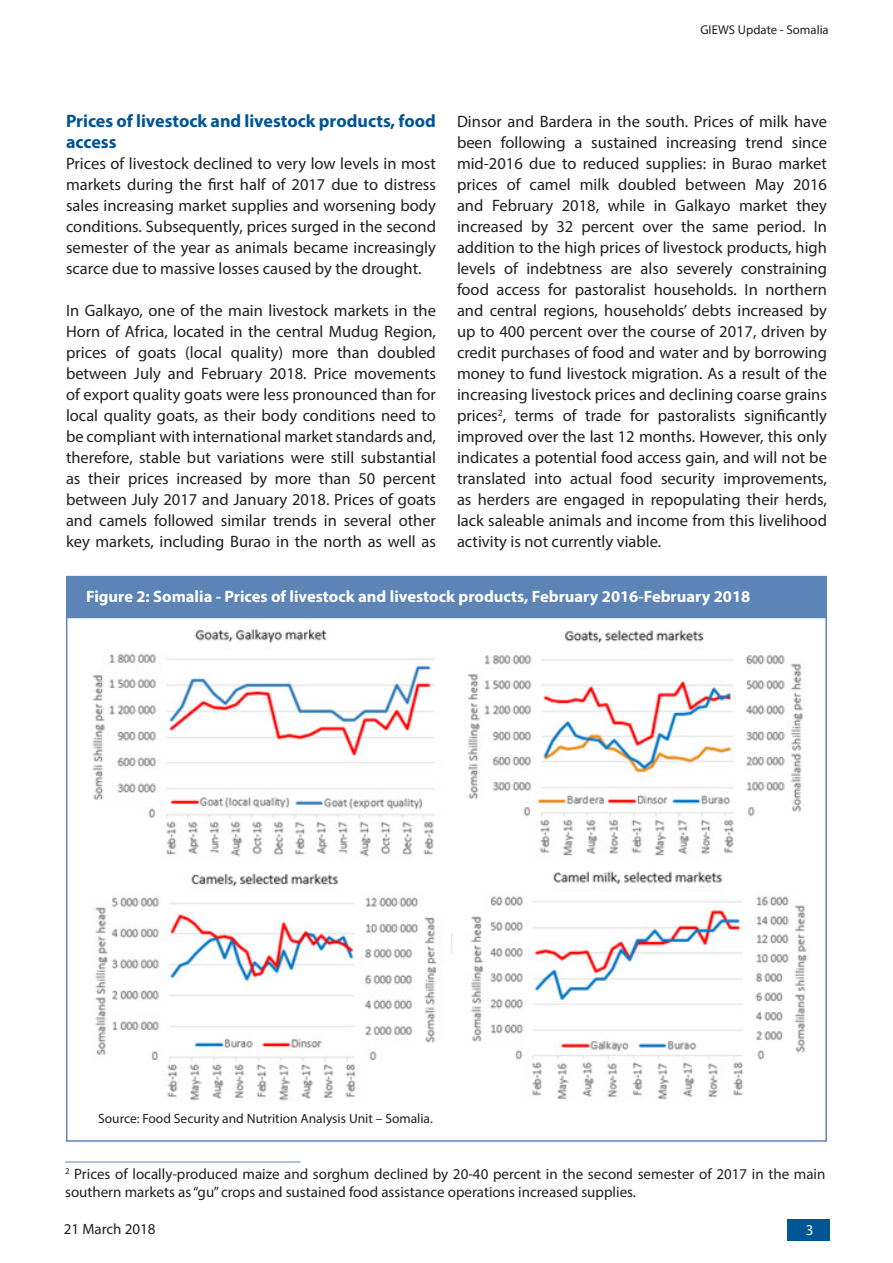
<style>
.page{position:relative;width:893px;height:1263px;background:#fff}
.page>*{position:absolute;margin:0;border:0;box-sizing:border-box;transform-origin:0 0}
.subHeading{font:700 18px/21px "Myriad Pro";color:#005595}
.NewPara1{font:16.5px/21px "Myriad Pro";color:#231f20;text-align:justify}
.subHeading-2{font:700 16.5px "Myriad Pro";color:#fff}
.Footnote{font:15px/18px "Myriad Pro";color:#231f20}
.t1{font:15px "Myriad Pro";color:#fff}
.subHeading-3{font:13.5px "Myriad Pro";color:#231f20}
.t2{font:12.75px "Myriad Pro";color:#231f20}
</style>
<div class="page">
<div style="left:788px;top:1219px;width:42px;height:21px;background:#005595"></div>
<div style="left:66px;top:577px;width:761px;height:41px;background:#5c84b7"></div>
<hr style="left:65px;top:1161px;width:235px;height:1px;background:#5c84b7">
<img style="left:92px;top:628px;width:716px;height:473px">
<p class="t2" style="left:700px;top:22px;width:130px">GIEWS Update - Somalia</p>
<p class="subHeading" style="left:66px;top:110px;width:371px">Prices of livestock and livestock products, food access</p>
<p class="NewPara1" style="left:66px;top:153px;width:372px">Prices of livestock declined to very low levels in most markets during the first half of 2017 due to distress sales increasing market supplies and worsening body conditions. Subsequently, prices surged in the second semester of the year as animals became increasingly scarce due to massive losses caused by the drought.</p>
<p class="NewPara1" style="left:66px;top:300px;width:371px">In Galkayo, one of the main livestock markets in the Horn of Africa, located in the central Mudug Region, prices of goats (local quality) more than doubled between July and February 2018. Price movements of export quality goats were less pronounced than for local quality goats, as their body conditions need to be compliant with international market standards and, therefore, stable but variations were still substantial as their prices increased by more than 50 percent between July 2017 and January 2018. Prices of goats and camels followed similar trends in several other key markets, including Burao in the north as well as</p>
<p class="NewPara1" style="left:457px;top:111px;width:372px">Dinsor and Bardera in the south. Prices of milk have been following a sustained increasing trend since mid-2016 due to reduced supplies: in Burao market prices of camel milk doubled between May 2016 and February 2018, while in Galkayo market they increased by 32 percent over the same period. In addition to the high prices of livestock products, high levels of indebtness are also severely constraining food access for pastoralist households. In northern and central regions, households’ debts increased by up to 400 percent over the course of 2017, driven by credit purchases of food and water and by borrowing money to fund livestock migration. As a result of the increasing livestock prices and declining coarse grains prices<sup>2</sup>, terms of trade for pastoralists significantly improved over the last 12 months. However, this only indicates a potential food access gain, and will not be translated into actual food security improvements, as herders are engaged in repopulating their herds, lack saleable animals and income from this livelihood activity is not currently viable.</p>
<p class="subHeading-2" style="left:86px;top:586px;width:666px">Figure 2: Somalia - Prices of livestock and livestock products, February 2016-February 2018</p>
<p class="subHeading-3" style="left:98px;top:1110px;width:336px">Source: Food Security and Nutrition Analysis Unit – Somalia.</p>
<p class="Footnote" style="left:65px;top:1164px;width:762px"><sup>2</sup> Prices of locally-produced maize and sorghum declined by 20-40 percent in the second semester of 2017 in the main southern markets as “gu” crops and sustained food assistance operations increased supplies.</p>
<p class="Footnote" style="left:64px;top:1219px;width:93px">21 March 2018</p>
<p class="t1" style="left:806px;top:1220px;width:9px">3</p>
</div>
